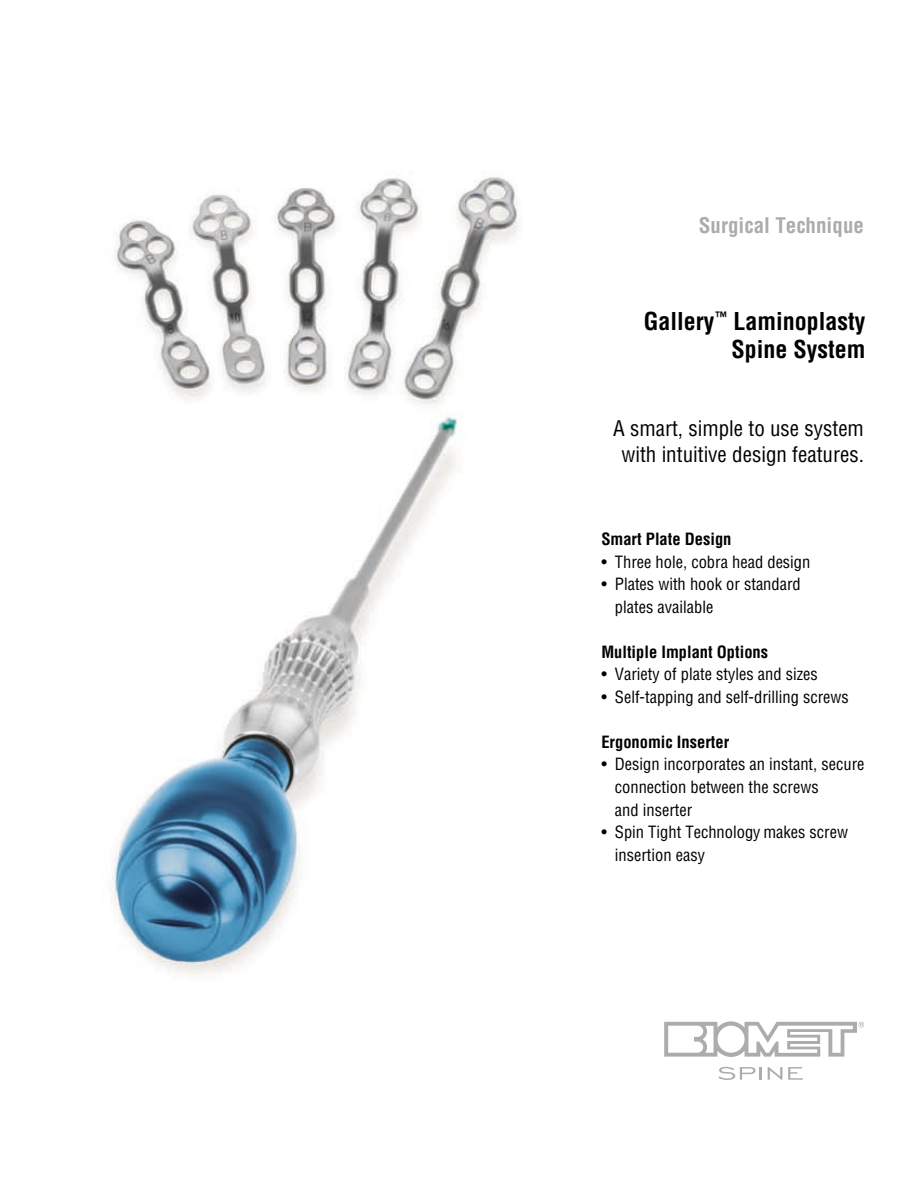
<style>
.page{position:relative;width:918px;height:1188px;background:#fff}
.page>*{position:absolute;margin:0;border:0;box-sizing:border-box;transform-origin:0 0}
.t1{font:700 condensed 24px/28.8px "Helvetica LT";color:#000;text-align:right}
.t2{font:condensed 21px/25.2px "Helvetica LT";color:#000;text-align:center}
.t3{font:700 condensed 21px "Helvetica LT";color:#acacac}
.t4{font:condensed 16.5px/22.5px "Helvetica LT";color:#000}
.t5{font:700 condensed 16.5px "Helvetica LT";color:#000}
</style>
<div class="page">
<img style="left:108px;top:171px;width:675px;height:909px">
<svg style="left:718px;top:1067px;width:44px;height:13px"></svg>
<svg style="left:768px;top:1067px;width:14px;height:13px"></svg>
<svg style="left:788px;top:1067px;width:15px;height:13px"></svg>
<svg style="left:664px;top:1021px;width:200px;height:36px"></svg>
<p class="t3" style="left:699px;top:212px;width:167px">Surgical Technique</p>
<h1 class="t1" style="left:644px;top:306px;width:223px">Gallery<sup>™</sup> Laminoplasty<br>Spine System</h1>
<p class="t2" style="left:613px;top:416px;width:252px">A smart, simple to use system with intuitive design features.</p>
<p class="t5" style="left:601px;top:529px;width:132px">Smart Plate Design</p>
<p class="t4" style="left:601px;top:551px;width:211px">• Three hole, cobra head design</p>
<p class="t4" style="left:615px;top:573px;width:188px;text-indent:-13px">• Plates with hook or standard plates available</p>
<p class="t5" style="left:601px;top:642px;width:168px">Multiple Implant Options</p>
<p class="t4" style="left:601px;top:663px;width:218px">• Variety of plate styles and sizes</p>
<p class="t4" style="left:601px;top:686px;width:249px">• Self-tapping and self-drilling screws</p>
<p class="t5" style="left:601px;top:732px;width:129px">Ergonomic Inserter</p>
<p class="t4" style="left:615px;top:753px;width:251px;text-indent:-13px">• Design incorporates an instant, secure connection between the screws<br>and inserter</p>
<p class="t4" style="left:615px;top:821px;width:235px;text-indent:-13px">• Spin Tight Technology makes screw insertion easy</p>
</div>
